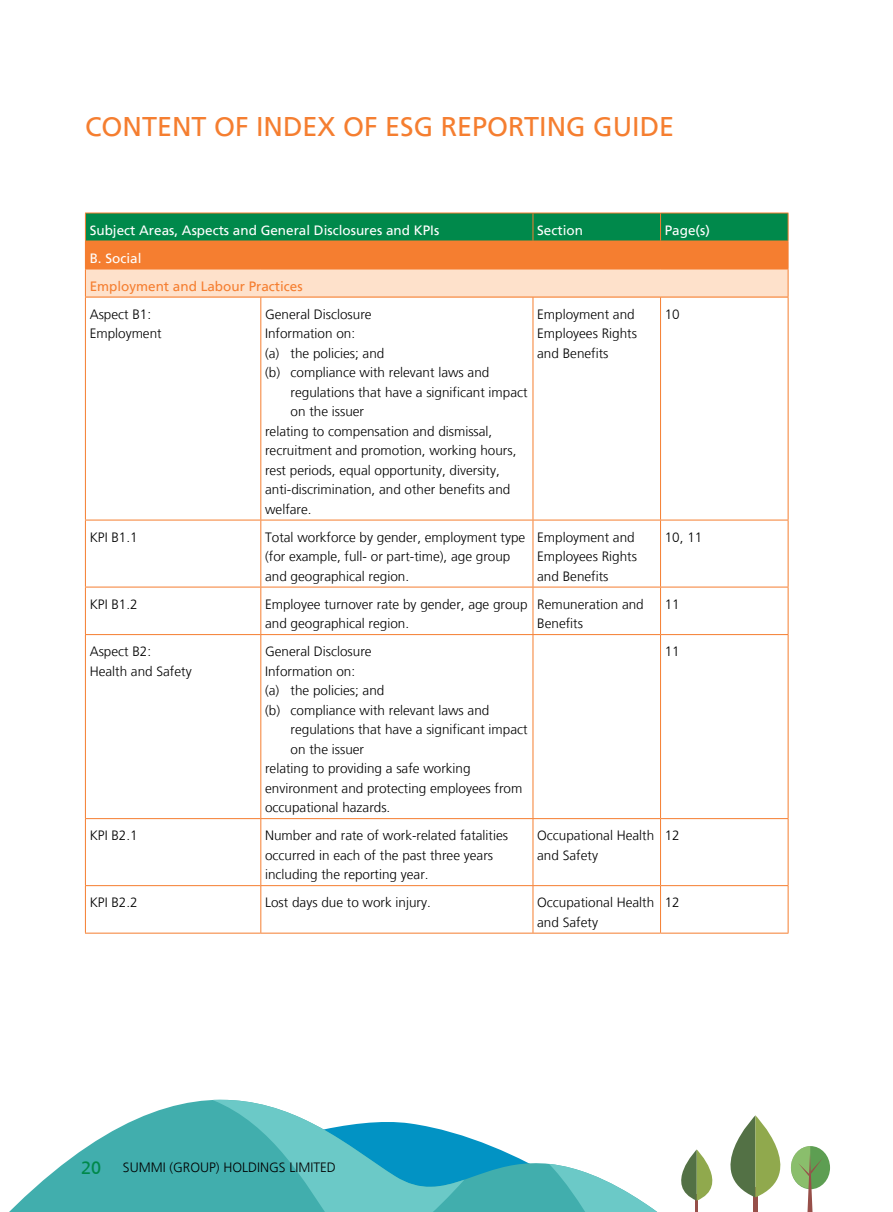
<style>
.page{position:relative;width:893px;height:1212px;background:#fff}
.page>*{position:absolute;margin:0;border:0;box-sizing:border-box;transform-origin:0 0}
.t1{font:27px "Frutiger LT";color:#f57e30}
.t2{font:300 13.5px/19.5px "Frutiger LT";color:#000}
.t3{font:13.5px "Frutiger LT";color:#fff}
.t4{font:13.5px "Frutiger LT";color:#f57e30}
.s1{font-family:"Frutiger CE";font-weight:400;font-size:18px;color:#00894b}
</style>
<div class="page">
<div style="left:791px;top:1146px;width:39px;height:43px;background:#5d9e52;border-radius:50%"></div>
<svg style="left:9px;top:1100px;width:540px;height:112px;fill:#41aead"></svg>
<svg style="left:212px;top:1099px;width:252px;height:113px"></svg>
<svg style="left:549px;top:1115px;width:274px;height:97px"></svg>
<svg style="left:85px;top:213px;width:704px;height:84px;background:#a9a16a"></svg>
<hr style="left:85px;top:297px;width:176px;height:1px;background:#f57e30">
<hr style="left:85px;top:297px;width:1px;height:223px;background:#f57e30">
<hr style="left:261px;top:297px;width:272px;height:1px;background:#f57e30">
<hr style="left:260px;top:297px;width:1px;height:223px;background:#f57e30">
<hr style="left:533px;top:297px;width:127px;height:1px;background:#f57e30">
<hr style="left:533px;top:297px;width:1px;height:223px;background:#f57e30">
<hr style="left:660px;top:297px;width:128px;height:1px;background:#f57e30">
<hr style="left:660px;top:297px;width:1px;height:223px;background:#f57e30">
<hr style="left:788px;top:297px;width:1px;height:223px;background:#f57e30">
<hr style="left:85px;top:520px;width:176px;height:1px;background:#f57e30">
<hr style="left:85px;top:520px;width:1px;height:67px;background:#f57e30">
<hr style="left:261px;top:520px;width:272px;height:1px;background:#f57e30">
<hr style="left:260px;top:520px;width:1px;height:67px;background:#f57e30">
<hr style="left:533px;top:520px;width:127px;height:1px;background:#f57e30">
<hr style="left:533px;top:520px;width:1px;height:67px;background:#f57e30">
<hr style="left:660px;top:520px;width:128px;height:1px;background:#f57e30">
<hr style="left:660px;top:520px;width:1px;height:67px;background:#f57e30">
<hr style="left:788px;top:520px;width:1px;height:67px;background:#f57e30">
<hr style="left:85px;top:587px;width:176px;height:1px;background:#f57e30">
<hr style="left:85px;top:587px;width:1px;height:47px;background:#f57e30">
<hr style="left:261px;top:587px;width:272px;height:1px;background:#f57e30">
<hr style="left:260px;top:587px;width:1px;height:47px;background:#f57e30">
<hr style="left:533px;top:587px;width:127px;height:1px;background:#f57e30">
<hr style="left:533px;top:587px;width:1px;height:47px;background:#f57e30">
<hr style="left:660px;top:587px;width:128px;height:1px;background:#f57e30">
<hr style="left:660px;top:587px;width:1px;height:47px;background:#f57e30">
<hr style="left:788px;top:587px;width:1px;height:47px;background:#f57e30">
<hr style="left:85px;top:634px;width:176px;height:1px;background:#f57e30">
<hr style="left:85px;top:635px;width:1px;height:183px;background:#f57e30">
<hr style="left:261px;top:634px;width:272px;height:1px;background:#f57e30">
<hr style="left:260px;top:635px;width:1px;height:183px;background:#f57e30">
<hr style="left:533px;top:634px;width:127px;height:1px;background:#f57e30">
<hr style="left:533px;top:635px;width:1px;height:183px;background:#f57e30">
<hr style="left:660px;top:634px;width:128px;height:1px;background:#f57e30">
<hr style="left:660px;top:635px;width:1px;height:183px;background:#f57e30">
<hr style="left:788px;top:635px;width:1px;height:183px;background:#f57e30">
<hr style="left:85px;top:818px;width:176px;height:1px;background:#f57e30">
<hr style="left:85px;top:819px;width:1px;height:66px;background:#f57e30">
<hr style="left:261px;top:818px;width:272px;height:1px;background:#f57e30">
<hr style="left:260px;top:819px;width:1px;height:66px;background:#f57e30">
<hr style="left:533px;top:818px;width:127px;height:1px;background:#f57e30">
<hr style="left:533px;top:819px;width:1px;height:66px;background:#f57e30">
<hr style="left:660px;top:818px;width:128px;height:1px;background:#f57e30">
<hr style="left:660px;top:819px;width:1px;height:66px;background:#f57e30">
<hr style="left:788px;top:819px;width:1px;height:66px;background:#f57e30">
<hr style="left:85px;top:885px;width:176px;height:1px;background:#f57e30">
<hr style="left:85px;top:886px;width:1px;height:47px;background:#f57e30">
<hr style="left:261px;top:885px;width:272px;height:1px;background:#f57e30">
<hr style="left:260px;top:886px;width:1px;height:47px;background:#f57e30">
<hr style="left:533px;top:885px;width:127px;height:1px;background:#f57e30">
<hr style="left:533px;top:886px;width:1px;height:47px;background:#f57e30">
<hr style="left:660px;top:885px;width:128px;height:1px;background:#f57e30">
<hr style="left:660px;top:886px;width:1px;height:47px;background:#f57e30">
<hr style="left:788px;top:886px;width:1px;height:47px;background:#f57e30">
<hr style="left:85px;top:933px;width:176px;height:1px;background:#f57e30">
<hr style="left:261px;top:933px;width:272px;height:1px;background:#f57e30">
<hr style="left:533px;top:933px;width:127px;height:1px;background:#f57e30">
<hr style="left:660px;top:933px;width:128px;height:1px;background:#f57e30">
<h1 class="t1" style="left:85px;top:110px;width:591px">CONTENT OF INDEX OF ESG REPORTING GUIDE</h1>
<p class="t3" style="left:90px;top:222px;width:351px">Subject Areas, Aspects and General Disclosures and KPIs</p>
<p class="t3" style="left:537px;top:222px;width:47px">Section</p>
<p class="t3" style="left:665px;top:222px;width:47px">Page(s)</p>
<p class="t3" style="left:90px;top:250px;width:53px">B. Social</p>
<p class="t4" style="left:90px;top:278px;width:215px">Employment and Labour Practices</p>
<p class="t2" style="left:90px;top:304px;width:73px">Aspect B1:<br>Employment</p>
<p class="t2" style="left:265px;top:304px;width:108px">General Disclosure</p>
<p class="t2" style="left:537px;top:304px;width:101px">Employment and<br>Employees Rights and Benefits</p>
<p class="t2" style="left:665px;top:304px;width:17px">10</p>
<p class="t2" style="left:265px;top:324px;width:92px">Information on:</p>
<p class="t2" style="left:265px;top:343px;width:121px">(a) the policies; and</p>
<p class="t2" style="left:265px;top:363px;width:226px">(b) compliance with relevant laws and</p>
<p class="t2" style="left:291px;top:382px;width:239px">regulations that have a significant impact</p>
<p class="t2" style="left:291px;top:402px;width:75px">on the issuer</p>
<p class="t2" style="left:265px;top:421px;width:229px">relating to compensation and dismissal,</p>
<p class="t2" style="left:265px;top:441px;width:253px">recruitment and promotion, working hours,</p>
<p class="t2" style="left:265px;top:460px;width:236px">rest periods, equal opportunity, diversity,</p>
<p class="t2" style="left:265px;top:480px;width:247px">anti-discrimination, and other benefits and</p>
<p class="t2" style="left:265px;top:499px;width:48px">welfare.</p>
<p class="t2" style="left:90px;top:527px;width:50px">KPI B1.1</p>
<p class="t2" style="left:265px;top:527px;width:262px">Total workforce by gender, employment type (for example, full- or part-time), age group and geographical region.</p>
<p class="t2" style="left:537px;top:527px;width:101px">Employment and<br>Employees Rights and Benefits</p>
<p class="t2" style="left:665px;top:527px;width:39px">10, 11</p>
<p class="t2" style="left:90px;top:594px;width:50px">KPI B1.2</p>
<p class="t2" style="left:265px;top:594px;width:264px">Employee turnover rate by gender, age group and geographical region.</p>
<p class="t2" style="left:537px;top:594px;width:108px">Remuneration and<br>Benefits</p>
<p class="t2" style="left:665px;top:594px;width:17px">11</p>
<p class="t2" style="left:90px;top:642px;width:104px">Aspect B2:<br>Health and Safety</p>
<p class="t2" style="left:265px;top:642px;width:108px">General Disclosure</p>
<p class="t2" style="left:665px;top:642px;width:17px">11</p>
<p class="t2" style="left:265px;top:661px;width:92px">Information on:</p>
<p class="t2" style="left:265px;top:681px;width:121px">(a) the policies; and</p>
<p class="t2" style="left:265px;top:700px;width:226px">(b) compliance with relevant laws and</p>
<p class="t2" style="left:291px;top:720px;width:239px">regulations that have a significant impact</p>
<p class="t2" style="left:291px;top:739px;width:75px">on the issuer</p>
<p class="t2" style="left:265px;top:759px;width:207px">relating to providing a safe working</p>
<p class="t2" style="left:265px;top:778px;width:259px">environment and protecting employees from</p>
<p class="t2" style="left:265px;top:798px;width:127px">occupational hazards.</p>
<p class="t2" style="left:90px;top:826px;width:50px">KPI B2.1</p>
<p class="t2" style="left:265px;top:826px;width:244px">Number and rate of work-related fatalities occurred in each of the past three years including the reporting year.</p>
<p class="t2" style="left:537px;top:826px;width:119px">Occupational Health and Safety</p>
<p class="t2" style="left:665px;top:826px;width:17px">12</p>
<p class="t2" style="left:90px;top:893px;width:50px">KPI B2.2</p>
<p class="t2" style="left:265px;top:893px;width:167px">Lost days due to work injury.</p>
<p class="t2" style="left:537px;top:893px;width:119px">Occupational Health and Safety</p>
<p class="t2" style="left:665px;top:893px;width:17px">12</p>
<p class="t2" style="left:81px;top:1158px;width:256px"><span class="s1">20</span> SUMMI (GROUP) HOLDINGS LIMITED</p>
</div>
